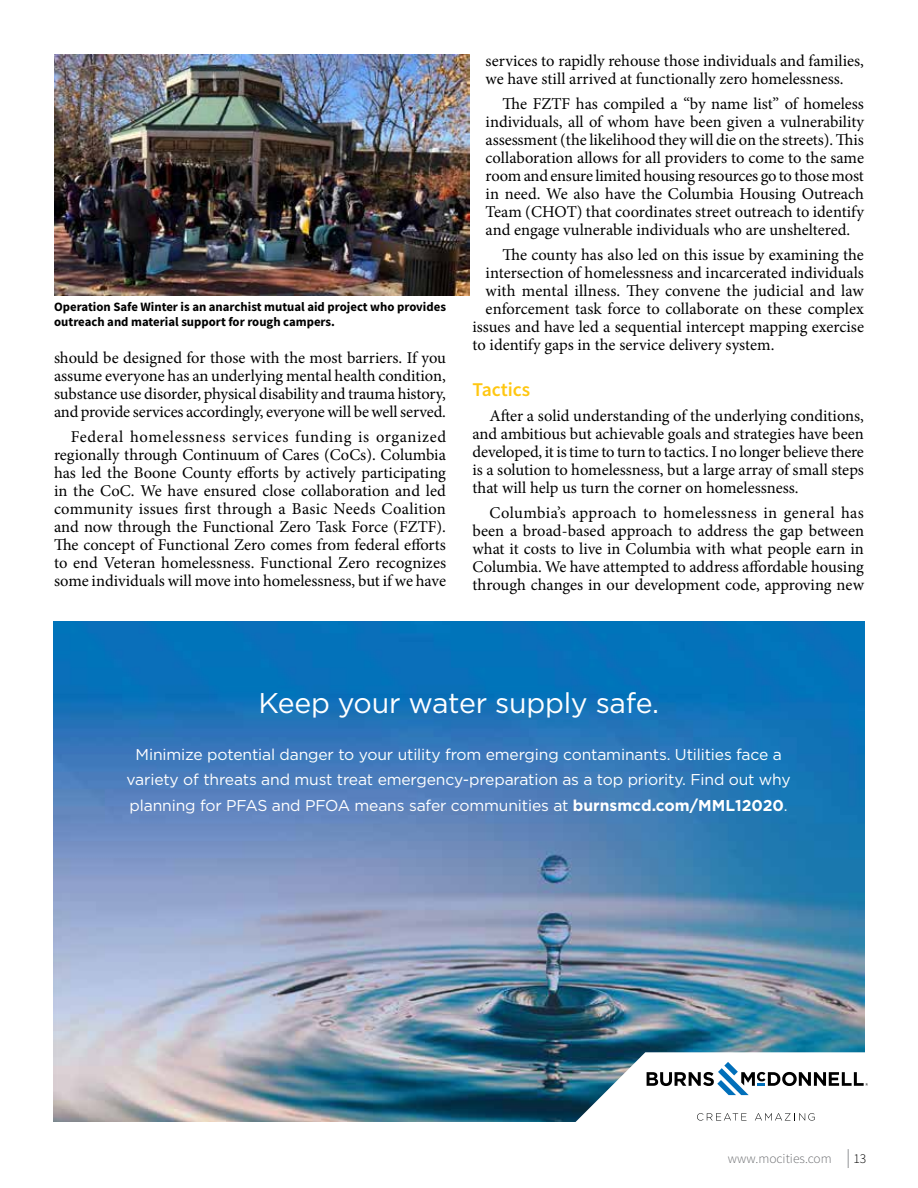
<style>
.page{position:relative;width:918px;height:1188px;background:#fff}
.page>*{position:absolute;margin:0;border:0;box-sizing:border-box;transform-origin:0 0}
.t1{font:28.5px "Gotham";letter-spacing:-.01em;color:#fff}
.t2{font:600 19.5px "Source Sans Pro";color:#ffc711}
.t3{font:16.5px/18px "Minion Pro";color:#000;text-align:justify}
.t4{font:15.6px/25.7px "Gotham";letter-spacing:-.01em;color:#fff;text-align:center}
.t5{font:300 13.5px "Source Sans Pro";color:#6d6e71}
.t6{font:300 13.5px "Source Sans Pro";color:#000}
.t7{font:700 12.75px/15px "Source Sans Pro";color:#000}
.s1{font-weight:700}
</style>
<div class="page">
<svg style="left:848px;top:1149px;width:1px;height:19px"></svg>
<img style="left:53px;top:621px;width:811px;height:500px">
<svg style="left:574px;top:1052px;width:294px;height:70px"></svg>
<img style="left:54px;top:54px;width:415px;height:241px">
<p class="t7" style="left:54px;top:299px;width:393px">Operation Safe Winter is an anarchist mutual aid project who provides outreach and material support for rough campers.</p>
<p class="t3" style="left:54px;top:349px;width:394px">should be designed for those with the most barriers. If you assume everyone has an underlying mental health condition, substance use disorder, physical disability and trauma history, and provide services accordingly, everyone will be well served.</p>
<p class="t3" style="left:54px;top:428px;width:394px;text-indent:17px">Federal homelessness services funding is organized regionally through Continuum of Cares (CoCs). Columbia has led the Boone County efforts by actively participating in the CoC. We have ensured close collaboration and led community issues first through a Basic Needs Coalition and now through the Functional Zero Task Force (FZTF).<br>The concept of Functional Zero comes from federal efforts to end Veteran homelessness. Functional Zero recognizes some individuals will move into homelessness, but if we have</p>
<p class="t3" style="left:486px;top:52px;width:380px">services to rapidly rehouse those individuals and families, we have still arrived at functionally zero homelessness.</p>
<p class="t3" style="left:486px;top:95px;width:380px;text-indent:17px">The FZTF has compiled a “by name list” of homeless individuals, all of whom have been given a vulnerability assessment (the likelihood they will die on the streets). This collaboration allows for all providers to come to the same room and ensure limited housing resources go to those most in need. We also have the Columbia Housing Outreach Team (CHOT) that coordinates street outreach to identify and engage vulnerable individuals who are unsheltered.</p>
<p class="t3" style="left:503px;top:245px;width:363px">The county has also led on this issue by examining the</p>
<p class="t3" style="left:486px;top:263px;width:380px">intersection of homelessness and incarcerated individuals</p>
<p class="t3" style="left:486px;top:281px;width:380px">with mental illness. They convene the judicial and law</p>
<p class="t3" style="left:486px;top:299px;width:380px">enforcement task force to collaborate on these complex</p>
<p class="t3" style="left:473px;top:317px;width:393px">issues and have led a sequential intercept mapping exercise</p>
<p class="t3" style="left:473px;top:335px;width:303px">to identify gaps in the service delivery system.</p>
<p class="t2" style="left:472px;top:377px;width:59px">Tactics</p>
<p class="t3" style="left:473px;top:407px;width:393px;text-indent:17px">After a solid understanding of the underlying conditions, and ambitious but achievable goals and strategies have been developed, it is time to turn to tactics. I no longer believe there is a solution to homelessness, but a large array of small steps that will help us turn the corner on homelessness.</p>
<p class="t3" style="left:473px;top:503px;width:393px;text-indent:17px">Columbia’s approach to homelessness in general has been a broad-based approach to address the gap between what it costs to live in Columbia with what people earn in Columbia. We have attempted to address affordable housing through changes in our development code, approving new</p>
<h1 class="t1" style="left:258px;top:684px;width:402px">Keep your water supply safe.</h1>
<p class="t4" style="left:127px;top:741px;width:666px">Minimize potential danger to your utility from emerging contaminants. Utilities face a variety of threats and must treat emergency-preparation as a top priority. Find out why planning for PFAS and PFOA means safer communities at <span class="s1">burnsmcd.com/MML12020</span>.</p>
<p class="t5" style="left:728px;top:1150px;width:105px">www.mocities.com</p>
<p class="t6" style="left:853px;top:1150px;width:14px">13</p>
</div>
